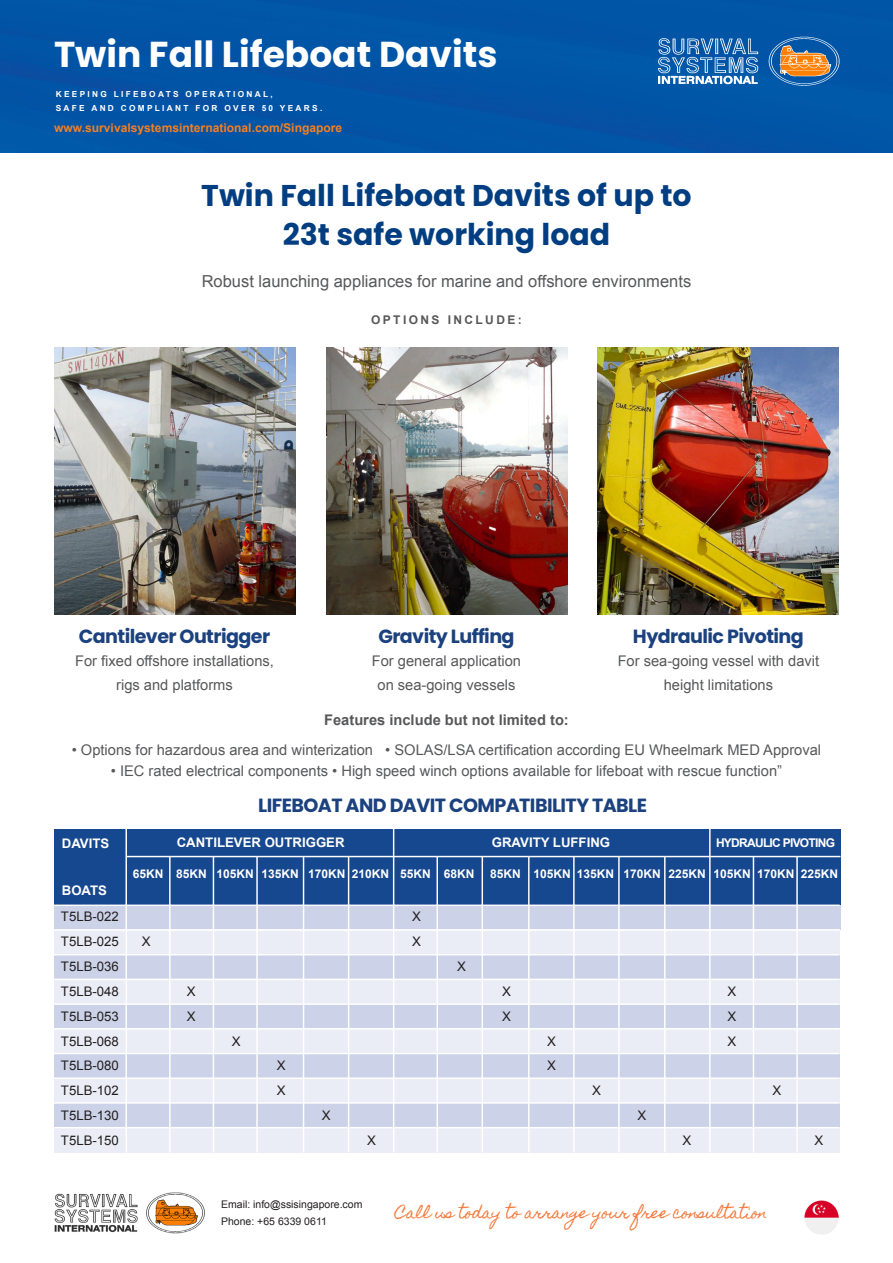
<style>
.page{position:relative;width:893px;height:1263px;background:#fff}
.page>*{position:absolute;margin:0;border:0;box-sizing:border-box;transform-origin:0 0}
.t1{font:700 36px "Poppins";color:#fff}
.t2{font:700 30px "Poppins";color:#003e81}
.t3{font:700 19.05px "Poppins";letter-spacing:-.03em;color:#1b417e}
.t4{font:16.5px "Arial";color:#57585a}
.t5{font:15px "Homemade Apple";letter-spacing:-.03em;color:#f47b3d}
.t6{font:14.7px/23.5px "Arial";color:#57585a;text-align:center}
.t7{font:700 14.7px "Arial";color:#57585a}
.t8{font:13.2px "Arial";color:#231f20}
.t9{font:700 13.2px "Arial";color:#fff}
.t10{font:700 12.15px "Arial";color:#f57f21}
.t11{font:700 12px "Arial";color:#fff}
.t12{font:700 12px "Arial";letter-spacing:-.06em;color:#fff}
.t13{font:700 12px "Arial";letter-spacing:.2em;color:#57585a}
.t14{font:10.5px "Arial";color:#231f20}
.t15{font:700 8.25px/13.5px "Arial";letter-spacing:.275em;color:#fff}
</style>
<div class="page">
<div style="left:0;top:0;width:893px;height:153px;background:#0155a6"></div>
<img style="left:656px;top:36px;width:184px;height:51px">
<img style="left:54px;top:1192px;width:151px;height:42px">
<img style="left:805px;top:1200px;width:34px;height:34px">
<img style="left:54px;top:347px;width:241px;height:268px">
<img style="left:326px;top:347px;width:241px;height:268px">
<img style="left:598px;top:347px;width:241px;height:268px">
<div style="left:54px;top:829px;width:786px;height:76px;background:#16488f"></div>
<div style="left:54px;top:905px;width:786px;height:24px;background:#ccd3e8"></div>
<div style="left:54px;top:954px;width:786px;height:25px;background:#ccd3e8"></div>
<div style="left:54px;top:1004px;width:786px;height:24px;background:#ccd3e8"></div>
<div style="left:54px;top:1053px;width:786px;height:25px;background:#ccd3e8"></div>
<div style="left:54px;top:1103px;width:786px;height:25px;background:#ccd3e8"></div>
<div style="left:54px;top:929px;width:786px;height:25px;background:#eaedf6"></div>
<div style="left:54px;top:979px;width:786px;height:25px;background:#eaedf6"></div>
<div style="left:54px;top:1028px;width:786px;height:25px;background:#eaedf6"></div>
<div style="left:54px;top:1078px;width:786px;height:25px;background:#eaedf6"></div>
<div style="left:54px;top:1128px;width:786px;height:24px;background:#eaedf6"></div>
<hr style="left:169px;top:856px;width:2px;height:296px;background:#fff">
<hr style="left:125px;top:818px;width:2px;height:334px;background:#fff">
<hr style="left:126px;top:856px;width:714px;height:1px;background:#fff">
<hr style="left:213px;top:856px;width:1px;height:296px;background:#fff">
<hr style="left:256px;top:856px;width:2px;height:296px;background:#fff">
<hr style="left:303px;top:856px;width:1px;height:296px;background:#fff">
<hr style="left:348px;top:856px;width:1px;height:296px;background:#fff">
<hr style="left:393px;top:818px;width:1px;height:334px;background:#fff">
<hr style="left:436px;top:856px;width:2px;height:296px;background:#fff">
<hr style="left:482px;top:856px;width:1px;height:296px;background:#fff">
<hr style="left:528px;top:856px;width:2px;height:296px;background:#fff">
<hr style="left:573px;top:856px;width:2px;height:296px;background:#fff">
<hr style="left:618px;top:856px;width:2px;height:296px;background:#fff">
<hr style="left:54px;top:904px;width:786px;height:2px;background:#fff">
<hr style="left:54px;top:929px;width:786px;height:2px;background:#fff">
<hr style="left:54px;top:954px;width:786px;height:1px;background:#fff">
<hr style="left:54px;top:979px;width:786px;height:1px;background:#fff">
<hr style="left:54px;top:1003px;width:786px;height:2px;background:#fff">
<hr style="left:54px;top:1028px;width:786px;height:1px;background:#fff">
<hr style="left:54px;top:1053px;width:786px;height:1px;background:#fff">
<hr style="left:54px;top:1077px;width:786px;height:2px;background:#fff">
<hr style="left:54px;top:1102px;width:786px;height:2px;background:#fff">
<hr style="left:54px;top:1127px;width:786px;height:1px;background:#fff">
<hr style="left:664px;top:856px;width:1px;height:296px;background:#fff">
<hr style="left:709px;top:818px;width:2px;height:334px;background:#fff">
<hr style="left:753px;top:856px;width:1px;height:296px;background:#fff">
<hr style="left:796px;top:856px;width:2px;height:296px;background:#fff">
<p class="t1" style="left:54px;top:33px;width:445px">Twin Fall Lifeboat Davits</p>
<p class="t15" style="left:56px;top:88px;width:268px">KEEPING LIFEBOATS OPERATIONAL,<br>SAFE AND COMPLIANT FOR OVER 50 YEARS.</p>
<p class="t10" style="left:54px;top:120px;width:290px">www.survivalsystemsinternational.com/Singapore</p>
<p class="t2" style="left:201px;top:178px;width:492px">Twin Fall Lifeboat Davits of up to</p>
<p class="t2" style="left:283px;top:217px;width:329px">23t safe working load</p>
<p class="t4" style="left:202px;top:271px;width:491px">Robust launching appliances for marine and offshore environments</p>
<p class="t13" style="left:371px;top:312px;width:152px">OPTIONS INCLUDE:</p>
<p class="t3" style="left:79px;top:625px;width:193px">Cantilever Outrigger</p>
<p class="t6" style="left:75px;top:649px;width:200px">For fixed offshore installations, rigs and platforms</p>
<p class="t3" style="left:378px;top:625px;width:138px">Gravity Luffing</p>
<p class="t6" style="left:372px;top:649px;width:151px">For general application on sea-going vessels</p>
<p class="t3" style="left:633px;top:625px;width:172px">Hydraulic Pivoting</p>
<p class="t6" style="left:618px;top:649px;width:203px">For sea-going vessel with davit height limitations</p>
<p class="t7" style="left:324px;top:710px;width:246px">Features include but not limited to:</p>
<p class="t6" style="left:72px;top:738px;width:751px">• Options for hazardous area and winterization • SOLAS/LSA certification according EU Wheelmark MED Approval</p>
<p class="t6" style="left:111px;top:759px;width:673px">• IEC rated electrical components • High speed winch options available for lifeboat with rescue function”</p>
<p class="t9" style="left:62px;top:834px;width:49px">DAVITS</p>
<p class="t9" style="left:62px;top:882px;width:47px">BOATS</p>
<p class="t8" style="left:61px;top:907px;width:59px">T5LB-022</p>
<p class="t8" style="left:61px;top:932px;width:59px">T5LB-025</p>
<p class="t8" style="left:61px;top:957px;width:59px">T5LB-036</p>
<p class="t8" style="left:61px;top:982px;width:59px">T5LB-048</p>
<p class="t8" style="left:61px;top:1007px;width:59px">T5LB-053</p>
<p class="t8" style="left:61px;top:1032px;width:59px">T5LB-068</p>
<p class="t8" style="left:61px;top:1057px;width:59px">T5LB-080</p>
<p class="t8" style="left:61px;top:1082px;width:59px">T5LB-102</p>
<p class="t8" style="left:61px;top:1107px;width:59px">T5LB-130</p>
<p class="t8" style="left:61px;top:1132px;width:59px">T5LB-150</p>
<p class="t11" style="left:133px;top:866px;width:32px">65KN</p>
<p class="t8" style="left:142px;top:932px;width:10px">X</p>
<p class="t3" style="left:258px;top:794px;width:390px">LIFEBOAT AND DAVIT COMPATIBILITY TABLE</p>
<p class="t9" style="left:177px;top:833px;width:169px">CANTILEVER OUTRIGGER</p>
<p class="t9" style="left:492px;top:833px;width:120px">GRAVITY LUFFING</p>
<p class="t12" style="left:716px;top:835px;width:121px">HYDRAULIC PIVOTING</p>
<p class="t11" style="left:176px;top:866px;width:32px">85KN</p>
<p class="t11" style="left:217px;top:866px;width:39px">105KN</p>
<p class="t11" style="left:262px;top:866px;width:39px">135KN</p>
<p class="t11" style="left:308px;top:866px;width:39px">170KN</p>
<p class="t11" style="left:352px;top:866px;width:39px">210KN</p>
<p class="t11" style="left:400px;top:866px;width:32px">55KN</p>
<p class="t11" style="left:444px;top:866px;width:32px">68KN</p>
<p class="t11" style="left:490px;top:866px;width:32px">85KN</p>
<p class="t11" style="left:533px;top:866px;width:39px">105KN</p>
<p class="t11" style="left:577px;top:866px;width:39px">135KN</p>
<p class="t11" style="left:623px;top:866px;width:39px">170KN</p>
<p class="t11" style="left:668px;top:866px;width:39px">225KN</p>
<p class="t11" style="left:714px;top:866px;width:39px">105KN</p>
<p class="t11" style="left:757px;top:866px;width:39px">170KN</p>
<p class="t11" style="left:801px;top:866px;width:39px">225KN</p>
<p class="t8" style="left:187px;top:982px;width:10px">X</p>
<p class="t8" style="left:187px;top:1007px;width:10px">X</p>
<p class="t8" style="left:232px;top:1032px;width:10px">X</p>
<p class="t8" style="left:277px;top:1057px;width:10px">X</p>
<p class="t8" style="left:277px;top:1082px;width:10px">X</p>
<p class="t8" style="left:322px;top:1107px;width:10px">X</p>
<p class="t8" style="left:412px;top:907px;width:10px">X</p>
<p class="t8" style="left:412px;top:932px;width:10px">X</p>
<p class="t8" style="left:457px;top:957px;width:10px">X</p>
<p class="t8" style="left:502px;top:982px;width:10px">X</p>
<p class="t8" style="left:502px;top:1007px;width:10px">X</p>
<p class="t8" style="left:367px;top:1132px;width:10px">X</p>
<p class="t8" style="left:547px;top:1032px;width:10px">X</p>
<p class="t8" style="left:547px;top:1057px;width:10px">X</p>
<p class="t8" style="left:592px;top:1082px;width:10px">X</p>
<p class="t8" style="left:637px;top:1107px;width:10px">X</p>
<p class="t8" style="left:682px;top:1132px;width:10px">X</p>
<p class="t8" style="left:727px;top:982px;width:10px">X</p>
<p class="t8" style="left:727px;top:1007px;width:10px">X</p>
<p class="t8" style="left:727px;top:1032px;width:10px">X</p>
<p class="t8" style="left:772px;top:1082px;width:10px">X</p>
<p class="t8" style="left:815px;top:1132px;width:10px">X</p>
<p class="t14" style="left:221px;top:1197px;width:143px">Email: info@ssisingapore.com</p>
<p class="t14" style="left:221px;top:1214px;width:107px">Phone: +65 6339 0611</p>
<p class="t5" style="left:395px;top:1204px;width:374px">Call us today to arrange your free consultation</p>
</div>
